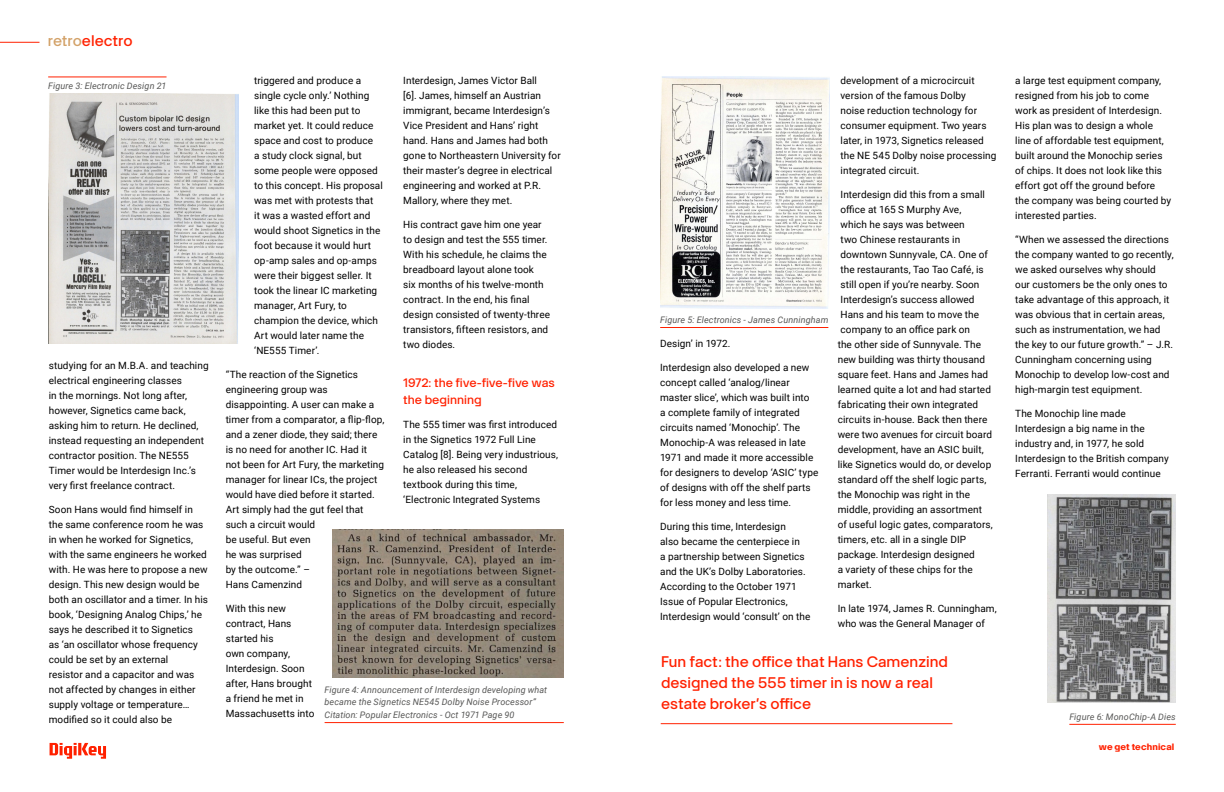
<style>
.page{position:relative;width:1224px;height:792px;background:#fff}
.page>*{position:absolute;margin:0;border:0;box-sizing:border-box;transform-origin:0 0}
.t1{font:15px/21px "Digi Key Artex TT";color:#ff2100}
.t2{font:12px/16.8px "Digi Key Artex TT";color:#ff2100}
.t3{font:10px/15px "Roboto";letter-spacing:.005em;color:#000}
.t4{font:italic 9px/12.6px "Roboto";letter-spacing:.015em;color:#575756}
.t5{font:700 9px "Digi Key Artex TT";letter-spacing:.015em;color:#ff2100}
.s1{color:#d3a269}
</style>
<div class="page">
<svg style="left:50px;top:743px;width:56px;height:16px"></svg>
<img style="left:48px;top:93px;width:191px;height:250px">
<img style="left:661px;top:77px;width:168px;height:231px">
<hr style="left:660px;top:327px;width:168px;height:1px;background:#ff2100">
<hr style="left:325px;top:722px;width:239px;height:1px;background:#ff2100">
<img style="left:332px;top:529px;width:232px;height:148px">
<hr style="left:661px;top:723px;width:291px;height:1px;background:#ff2100">
<hr style="left:1069px;top:724px;width:107px;height:1px;background:#ff2100">
<img style="left:1047px;top:494px;width:129px;height:209px">
<hr style="left:0;top:42px;width:39px;height:1px;background:#ff2100">
<hr style="left:48px;top:77px;width:119px;height:1px;background:#ff2100">
<h1 class="t1" style="left:48px;top:29px;width:86px"><span class="s1">retro</span>electro</h1>
<p class="t4" style="left:48px;top:79px;width:120px">Figure 3: Electronic Design 21</p>
<p class="t3" style="left:49px;top:358px;width:161px">studying for an M.B.A. and teaching electrical engineering classes<br>in the mornings. Not long after, however, Signetics came back, asking him to return. He declined, instead requesting an independent contractor position. The NE555<br>Timer would be Interdesign Inc.’s very first freelance contract.</p>
<p class="t3" style="left:49px;top:502px;width:161px">Soon Hans would find himself in the same conference room he was in when he worked for Signetics, with the same engineers he worked with. He was here to propose a new design. This new design would be both an oscillator and a timer. In his book, ‘Designing Analog Chips,’ he says he described it to Signetics<br>as ‘an oscillator whose frequency could be set by an external<br>resistor and a capacitor and was not affected by changes in either supply voltage or temperature… modified so it could also be</p>
<p class="t3" style="left:254px;top:73px;width:130px">triggered and produce a single cycle only.’ Nothing like this had been put to market yet. It could reduce space and cost to produce<br>a study clock signal, but some people were opposed to this concept. His proposal was met with protests that<br>it was a wasted effort and would shoot Signetics in the foot because it would hurt op-amp sales and op-amps were their biggest seller. It took the linear IC marketing manager, Art Fury, to champion the device, which<br>Art would later name the ‘NE555 Timer’.</p>
<p class="t3" style="left:226px;top:367px;width:160px">“The reaction of the Signetics engineering group was disappointing. A user can make a timer from a comparator, a flip-flop, and a zener diode, they said; there is no need for another IC. Had it<br>not been for Art Fury, the marketing manager for linear ICs, the project would have died before it started.<br>Art simply had the gut feel that such a circuit would<br>be useful. But even<br>he was surprised<br>by the outcome.” –<br>Hans Camenzind</p>
<p class="t3" style="left:226px;top:601px;width:90px">With this new contract, Hans started his<br>own company,<br>Interdesign. Soon after, Hans brought a friend he met in<br>Massachusetts into</p>
<p class="t3" style="left:403px;top:73px;width:159px">Interdesign, James Victor Ball<br>[6]. James, himself an Austrian immigrant, became Interdesign’s<br>Vice President and Hans’ right hand. Hans and James had both gone to Northeastern University for their master’s degree in electrical engineering and worked at P.R.<br>Mallory, where they met.</p>
<p class="t3" style="left:403px;top:217px;width:148px">His contract gave him one year to design and test the 555 timer.<br>With his schedule, he claims the breadboard layout alone took<br>six months of his twelve-month contract. In the end, his final design consisted of twenty-three transistors, fifteen resistors, and two diodes.</p>
<p class="t2" style="left:403px;top:374px;width:153px">1972: the five-five-five was the beginning</p>
<p class="t3" style="left:403px;top:417px;width:156px">The 555 timer was first introduced in the Signetics 1972 Full Line<br>Catalog [8]. Being very industrious, he also released his second textbook during this time, ‘Electronic Integrated Systems</p>
<p class="t4" style="left:325px;top:683px;width:224px">Figure 4: Announcement of Interdesign developing what became the Signetics NE545 Dolby Noise Processor”<br>Citation: Popular Electronics - Oct 1971 Page 90</p>
<p class="t4" style="left:660px;top:313px;width:170px">Figure 5: Electronics - James Cunningham</p>
<p class="t3" style="left:660px;top:335px;width:72px">Design’ in 1972.</p>
<p class="t3" style="left:660px;top:359px;width:160px">Interdesign also developed a new concept called ‘analog/linear master slice’, which was built into<br>a complete family of integrated circuits named ‘Monochip’. The<br>Monochip-A was released in late<br>1971 and made it more accessible for designers to develop ‘ASIC’ type of designs with off the shelf parts for less money and less time.</p>
<p class="t3" style="left:660px;top:518px;width:152px">During this time, Interdesign<br>also became the centerpiece in<br>a partnership between Signetics and the UK’s Dolby Laboratories.<br>According to the October 1971<br>Issue of Popular Electronics,<br>Interdesign would ‘consult’ on the</p>
<p class="t3" style="left:841px;top:73px;width:157px">development of a microcircuit version of the famous Dolby<br>noise reduction technology for consumer equipment. Two years later, in 1973, Signetics released the NE 545 Dolby noise processing integrated circuit.</p>
<p class="t3" style="left:838px;top:187px;width:157px">Interdesign did this from a small office at 165 S Murphy Ave,<br>which he says was between<br>two Chinese restaurants in downtown Sunnyvale, CA. One of the restaurants, Tao Tao Café, is still open if you’re nearby. Soon<br>Interdesign’s success allowed<br>Hans and his team to move the company to an office park on<br>the other side of Sunnyvale. The new building was thirty thousand square feet. Hans and James had learned quite a lot and had started fabricating their own integrated circuits in-house. Back then there were two avenues for circuit board development, have an ASIC built, like Signetics would do, or develop standard off the shelf logic parts, the Monochip was right in the middle, providing an assortment of useful logic gates, comparators, timers, etc. all in a single DIP package. Interdesign designed<br>a variety of these chips for the market.</p>
<p class="t3" style="left:838px;top:601px;width:161px">In late 1974, James R. Cunningham, who was the General Manager of</p>
<h1 class="t1" style="left:661px;top:650px;width:288px">Fun fact: the office that Hans Camenzind designed the 555 timer in is now a real estate broker’s office</h1>
<p class="t3" style="left:1015px;top:73px;width:157px">a large test equipment company, resigned from his job to come work as president of Interdesign.<br>His plan was to design a whole line of affordable test equipment, built around the Monochip series of chips. It does not look like this effort got off the ground before the company was being courted by interested parties.</p>
<p class="t3" style="left:1015px;top:232px;width:160px">“When we assessed the directions the company wanted to go recently, we asked ourselves why should<br>our customers be the only ones to take advantage of this approach, it was obvious that in certain areas, such as instrumentation, we had the key to our future growth.” – J.R.<br>Cunningham concerning using<br>Monochip to develop low-cost and high-margin test equipment.</p>
<p class="t3" style="left:1015px;top:406px;width:155px">The Monochip line made<br>Interdesign a big name in the industry and, in 1977, he sold<br>Interdesign to the British company<br>Ferranti. Ferranti would continue</p>
<p class="t4" style="left:1069px;top:710px;width:108px">Figure 6: MonoChip-A Dies</p>
<p class="t5" style="left:1099px;top:740px;width:77px">we get technical</p>
</div>
